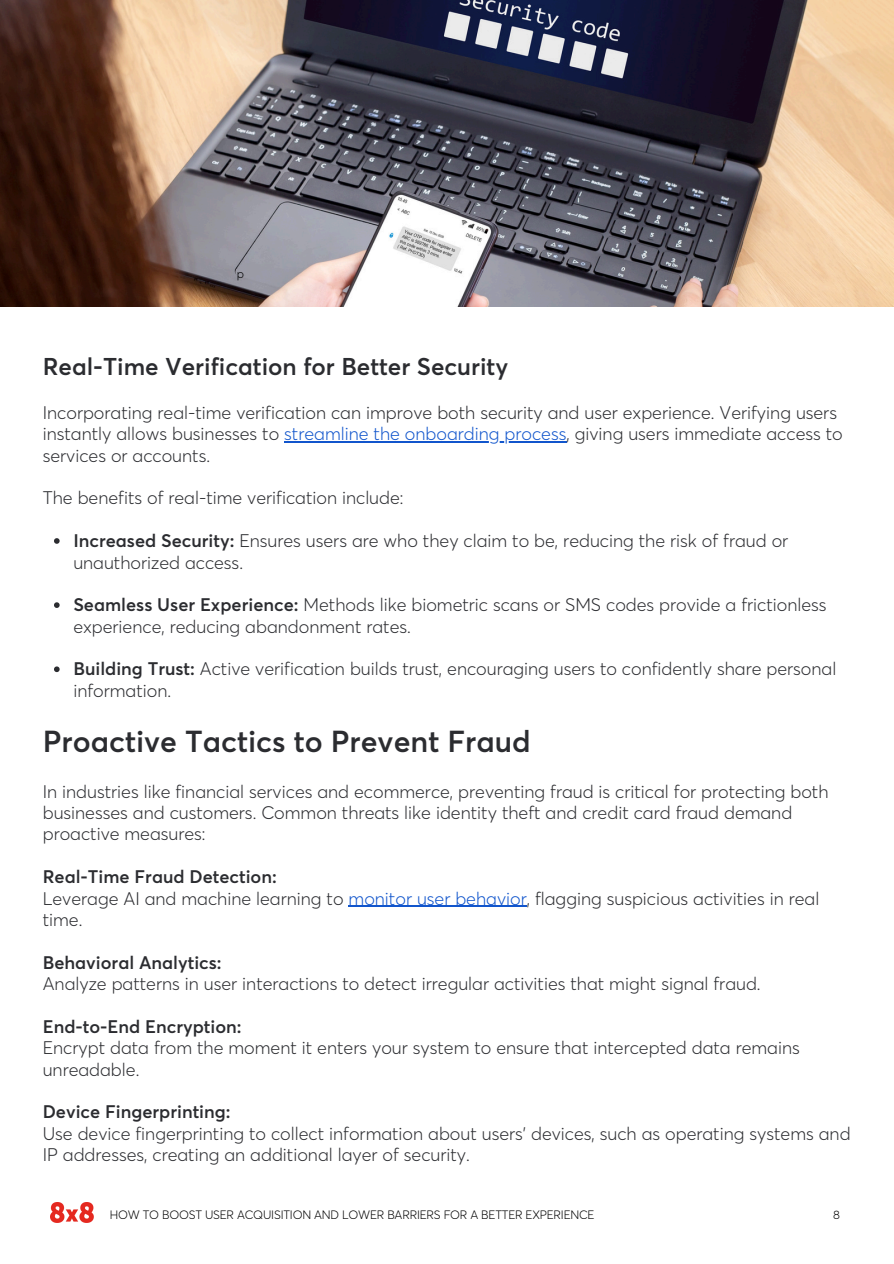
<style>
.page{position:relative;width:894px;height:1264px;background:#fff}
.page>*{position:absolute;margin:0;border:0;box-sizing:border-box;transform-origin:0 0}
.t1{font:600 30px "Averta";color:#2b2c30}
.t2{font:600 24px "Averta";color:#2b2c30}
.t3{font:300 18px/21.3px "Averta";color:#2b2c30}
.t4{font:300 12px "Averta";letter-spacing:-.015em;color:#000}
.s1{color:#15c}
.s2{font-weight:600}
</style>
<div class="page">
<img style="left:50px;top:1202px;width:43px;height:20px">
<img style="left:0;top:0;width:893px;height:306px">
<hr style="left:284px;top:441px;width:282px;height:1px;background:#15c">
<svg style="left:54px;top:538px;width:6px;height:6px"></svg>
<svg style="left:54px;top:602px;width:6px;height:6px"></svg>
<svg style="left:54px;top:666px;width:6px;height:6px"></svg>
<hr style="left:348px;top:905px;width:178px;height:1px;background:#15c">
<h3 class="t4" style="left:237px;top:268px;width:9px">p</h3>
<h3 class="t2" style="left:43px;top:351px;width:467px">Real-Time Verification for Better Security</h3>
<h3 class="t3" style="left:43px;top:402px;width:801px">Incorporating real-time verification can improve both security and user experience. Verifying users instantly allows businesses to <span class="s1">streamline the onboarding process</span>, giving users immediate access to</h3>
<p class="t3" style="left:43px;top:444px;width:169px">services or accounts.</p>
<p class="t3" style="left:43px;top:487px;width:362px">The benefits of real-time verification include:</p>
<p class="t3" style="left:73px;top:530px;width:716px"><span class="s2">Increased Security:</span> Ensures users are who they claim to be, reducing the risk of fraud or</p>
<p class="t3" style="left:73px;top:551px;width:171px">unauthorized access.</p>
<p class="t3" style="left:73px;top:594px;width:754px"><span class="s2">Seamless User Experience:</span> Methods like biometric scans or SMS codes provide a frictionless</p>
<p class="t3" style="left:73px;top:615px;width:339px">experience, reducing abandonment rates.</p>
<p class="t3" style="left:73px;top:658px;width:764px"><span class="s2">Building Trust:</span> Active verification builds trust, encouraging users to confidently share personal</p>
<h1 class="t3" style="left:73px;top:679px;width:99px">information.</h1>
<h3 class="t1" style="left:43px;top:722px;width:489px">Proactive Tactics to Prevent Fraud</h3>
<h3 class="t3" style="left:43px;top:780px;width:787px">In industries like financial services and ecommerce, preventing fraud is critical for protecting both businesses and customers. Common threats like identity theft and credit card fraud demand proactive measures:</h3>
<h3 class="t3" style="left:43px;top:866px;width:777px"><span class="s2">Real-Time Fraud Detection:<br></span>Leverage AI and machine learning to <span class="s1">monitor user behavior</span>, flagging suspicious activities in real time.</h3>
<p class="t3" style="left:43px;top:951px;width:719px"><span class="s2">Behavioral Analytics:<br></span>Analyze patterns in user interactions to detect irregular activities that might signal fraud.</p>
<p class="t3" style="left:43px;top:1015px;width:758px"><span class="s2">End-to-End Encryption:<br></span>Encrypt data from the moment it enters your system to ensure that intercepted data remains unreadable.</p>
<p class="t3" style="left:43px;top:1101px;width:809px"><span class="s2">Device Fingerprinting:<br></span>Use device fingerprinting to collect information about users' devices, such as operating systems and<br>IP addresses, creating an additional layer of security.</p>
<p class="t4" style="left:110px;top:1206px;width:486px">HOW TO BOOST USER ACQUISITION AND LOWER BARRIERS FOR A BETTER EXPERIENCE</p>
<h3 class="t4" style="left:832px;top:1209px;width:8px">8</h3>
</div>
